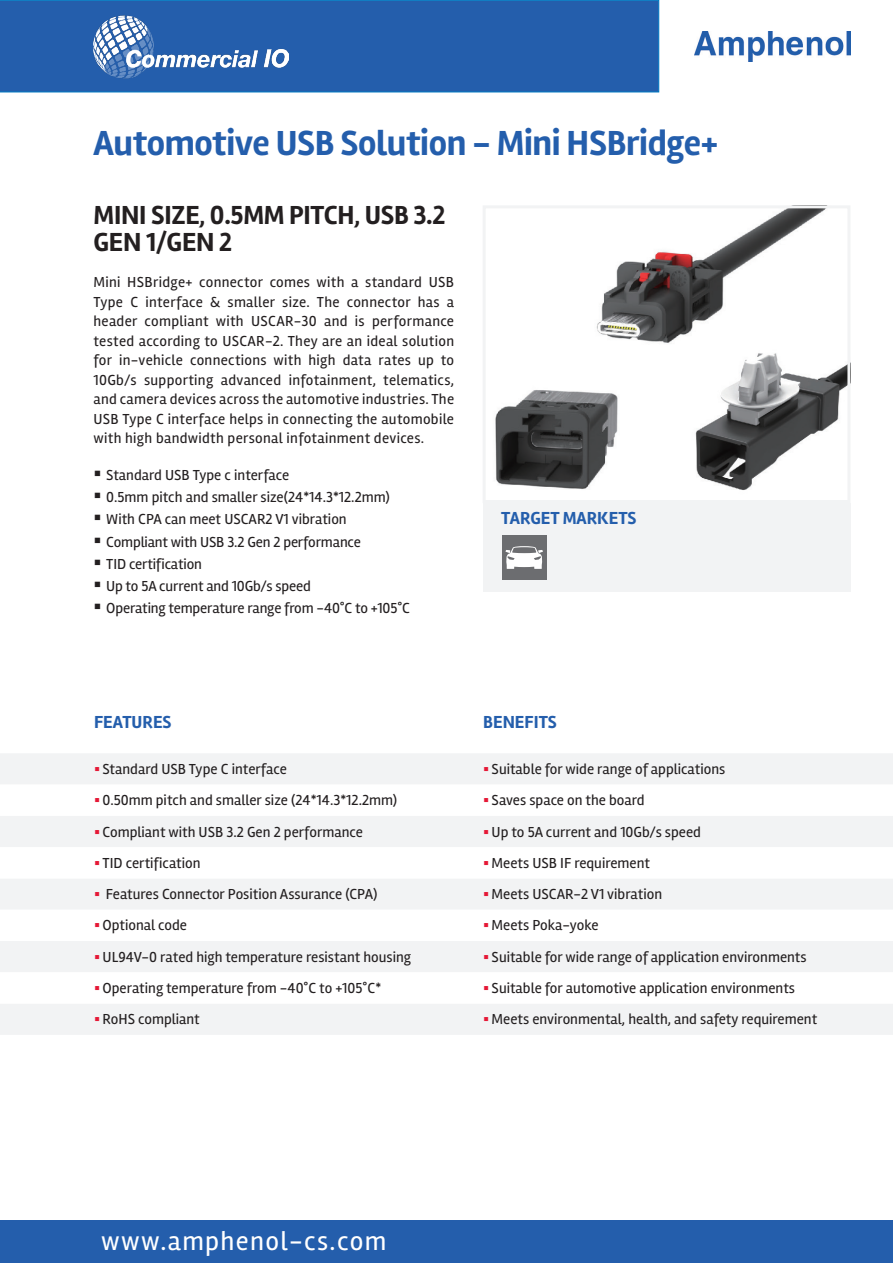
<style>
.page{position:relative;width:893px;height:1263px;background:#fff}
.page>*{position:absolute;margin:0;border:0;box-sizing:border-box;transform-origin:0 0}
.t1{font:700 36px "Rambla";letter-spacing:-.01em;color:#245eac}
.t2{font:700 27px/27px "Rambla";letter-spacing:-.01em;color:#231f20}
.t3{font:27px "Rambla";letter-spacing:.05em;color:#fff}
.t4{font:700 18px "Rambla";color:#245eac}
.t5{font:15px/19.5px "Rambla";color:#231f20;text-align:justify}
.s1{color:#e51836}
</style>
<div class="page">
<div style="left:0;top:0;width:659px;height:92px;background:#245eac"></div>
<div style="left:0;top:1220px;width:893px;height:43px;background:#245eac"></div>
<img style="left:695px;top:32px;width:155px;height:30px">
<img style="left:495px;top:209px;width:351px;height:281px">
<div style="left:483px;top:205px;width:367px;height:298px;border:3px solid #f2f3f4"></div>
<div style="left:483px;top:503px;width:367px;height:88px;background:#f2f3f4"></div>
<div style="left:502px;top:535px;width:45px;height:45px;background:#6c6d70"></div>
<svg style="left:505px;top:546px;width:38px;height:23px"></svg>
<img style="left:94px;top:15px;width:194px;height:63px">
<div style="left:0;top:754px;width:893px;height:281px;background:#f2f3f4"></div>
<svg style="left:0;top:784px;width:893px;height:219px"></svg>
<p class="t1" style="left:94px;top:121px;width:626px">Automotive USB Solution - Mini HSBridge+</p>
<p class="t2" style="left:94px;top:202px;width:353px">MINI SIZE, 0.5MM PITCH, USB 3.2<br>GEN 1/GEN 2</p>
<p class="t5" style="left:94px;top:272px;width:362px">Mini HSBridge+ connector comes with a standard USB Type C interface &amp; smaller size. The connector has a header compliant with USCAR-30 and is performance tested according to USCAR-2. They are an ideal solution for in-vehicle connections with high data rates up to 10Gb/s supporting advanced infotainment, telematics, and camera devices across the automotive industries. The USB Type C interface helps in connecting the automobile with high bandwidth personal infotainment devices.</p>
<p class="t5" style="left:94px;top:465px;width:197px">▪ Standard USB Type c interface</p>
<p class="t5" style="left:94px;top:487px;width:298px">▪ 0.5mm pitch and smaller size(24*14.3*12.2mm)</p>
<p class="t5" style="left:94px;top:510px;width:255px">▪ With CPA can meet USCAR2 V1 vibration</p>
<p class="t5" style="left:94px;top:532px;width:269px">▪ Compliant with USB 3.2 Gen 2 performance</p>
<p class="t5" style="left:94px;top:554px;width:110px">▪ TID certification</p>
<p class="t5" style="left:94px;top:576px;width:219px">▪ Up to 5A current and 10Gb/s speed</p>
<p class="t5" style="left:94px;top:599px;width:318px">▪ Operating temperature range from -40°C to +105°C</p>
<p class="t4" style="left:501px;top:508px;width:137px">TARGET MARKETS</p>
<p class="t4" style="left:94px;top:711px;width:79px">FEATURES</p>
<p class="t4" style="left:483px;top:711px;width:75px">BENEFITS</p>
<p class="t5" style="left:94px;top:759px;width:194px"><span class="s1">▪</span> Standard USB Type C interface</p>
<p class="t5" style="left:483px;top:759px;width:244px"><span class="s1">▪</span> Suitable for wide range of applications</p>
<p class="t5" style="left:94px;top:790px;width:305px"><span class="s1">▪</span> 0.50mm pitch and smaller size (24*14.3*12.2mm)</p>
<p class="t5" style="left:483px;top:790px;width:163px"><span class="s1">▪</span> Saves space on the board</p>
<p class="t5" style="left:94px;top:822px;width:270px"><span class="s1">▪</span> Compliant with USB 3.2 Gen 2 performance</p>
<p class="t5" style="left:483px;top:822px;width:219px"><span class="s1">▪</span> Up to 5A current and 10Gb/s speed</p>
<p class="t5" style="left:94px;top:853px;width:108px"><span class="s1">▪</span> TID certification</p>
<p class="t5" style="left:483px;top:853px;width:168px"><span class="s1">▪</span> Meets USB IF requirement</p>
<p class="t5" style="left:94px;top:884px;width:285px"><span class="s1">▪</span> Features Connector Position Assurance (CPA)</p>
<p class="t5" style="left:483px;top:884px;width:181px"><span class="s1">▪</span> Meets USCAR-2 V1 vibration</p>
<p class="t5" style="left:94px;top:915px;width:95px"><span class="s1">▪</span> Optional code</p>
<p class="t5" style="left:483px;top:915px;width:117px"><span class="s1">▪</span> Meets Poka-yoke</p>
<p class="t5" style="left:94px;top:947px;width:319px"><span class="s1">▪</span> UL94V-0 rated high temperature resistant housing</p>
<p class="t5" style="left:483px;top:947px;width:325px"><span class="s1">▪</span> Suitable for wide range of application environments</p>
<p class="t5" style="left:94px;top:978px;width:289px"><span class="s1">▪</span> Operating temperature from -40°C to +105°C*</p>
<p class="t5" style="left:483px;top:978px;width:313px"><span class="s1">▪</span> Suitable for automotive application environments</p>
<p class="t5" style="left:94px;top:1009px;width:107px"><span class="s1">▪</span> RoHS compliant</p>
<p class="t5" style="left:483px;top:1009px;width:336px"><span class="s1">▪</span> Meets environmental, health, and safety requirement</p>
<h2 class="t3" style="left:101px;top:1224px;width:287px">www.amphenol-cs.com</h2>
</div>
